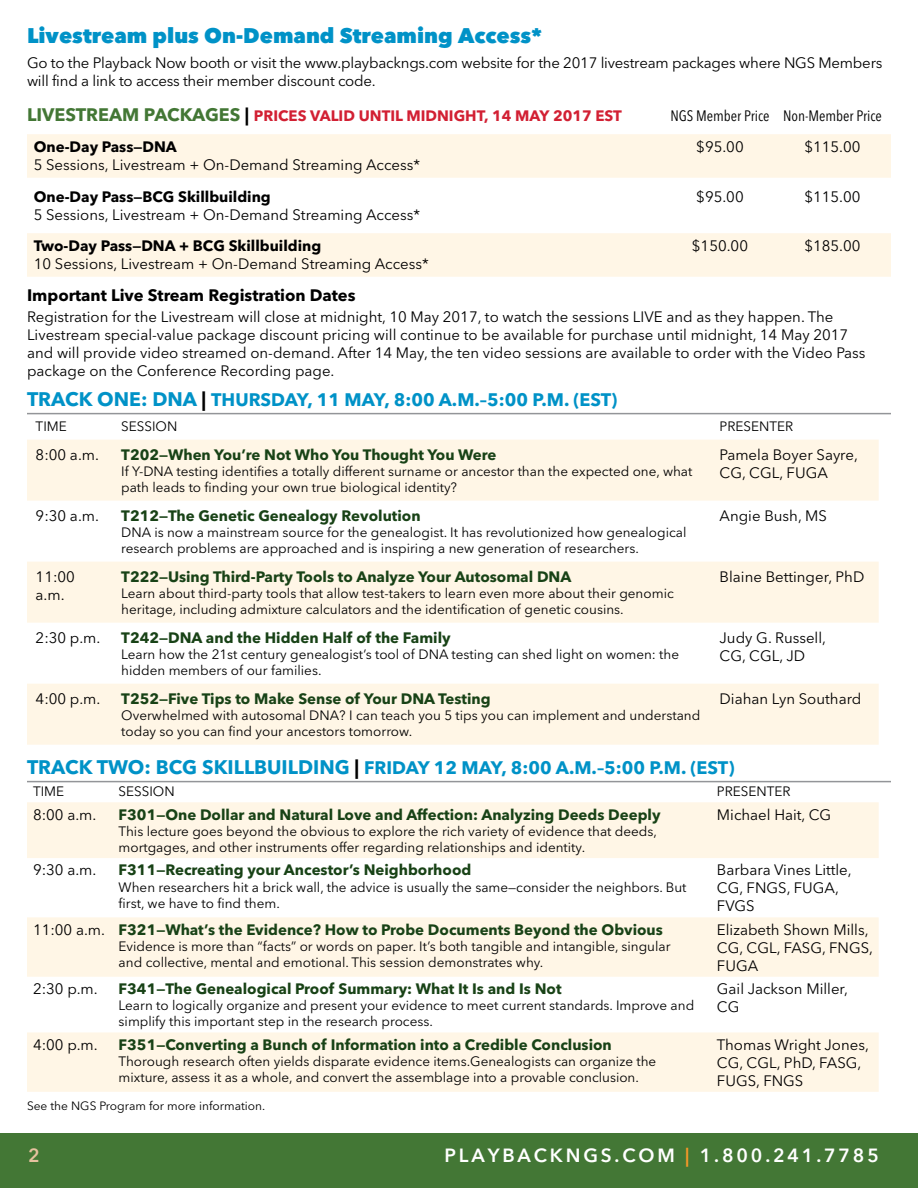
<style>
.page{position:relative;width:918px;height:1188px;background:#fff}
.page>*{position:absolute;margin:0;border:0;box-sizing:border-box;transform-origin:0 0}
.t1{font:800 21px "Avenir Next LT Pro";color:#0092c7}
.t2{font:600 18.9px "Avenir Next LT Pro";letter-spacing:.15em;color:#fff}
.t3{font:600 18.9px "Avenir Next LT Pro";color:#e6c29f}
.t4{font:700 18px "Avenir Next LT Pro";color:#0092c7}
.t5{font:700 16.5px "Avenir Next LT Pro";color:#000}
.t6{font:15px/18px "Avenir Next LT Pro";color:#000}
.t7{font:700 15px "Avenir Next LT Pro";color:#184216}
.t8{font:700 15px "Avenir Next LT Pro";color:#000}
.t9{font:700 15px "Avenir Next LT Pro";color:#d22033}
.t10{font:condensed 15px "Avenir Next LT Pro";color:#000}
.t11{font:13.5px/16.2px "Avenir Next LT Pro";color:#000}
.t12{font:12px "Avenir Next LT Pro";color:#000}
.s1{font-size:18px;color:#437735}
.s2{font-size:18px;color:#000}
.s3{font-size:19.5px}
.s4{font-size:19.5px;color:#000}
.s5{font-weight:400;color:#000}
.s6{color:#f89728}
</style>
<div class="page">
<div style="left:0;top:1133px;width:918px;height:55px;background:#437735"></div>
<div style="left:27px;top:134px;width:864px;height:44px;background:#fff6e6"></div>
<div style="left:27px;top:233px;width:864px;height:44px;background:#fff6e6"></div>
<hr style="left:27px;top:413px;width:864px;height:1px;background:#939598">
<hr style="left:27px;top:781px;width:864px;height:1px;background:#939598">
<svg style="left:27px;top:440px;width:852px;height:305px;fill:#fff6e6"></svg>
<svg style="left:27px;top:802px;width:852px;height:290px;fill:#fff6e6"></svg>
<h1 class="t1" style="left:27px;top:22px;width:517px">Livestream plus On-Demand Streaming Access*</h1>
<p class="t6" style="left:27px;top:53px;width:857px">Go to the Playback Now booth or visit the www.playbackngs.com website for the 2017 livestream packages where NGS Members will find a link to access their member discount code.</p>
<p class="t9" style="left:27px;top:106px;width:597px"><span class="s1">LIVESTREAM PACKAGES</span> <span class="s2">|</span> PRICES VALID UNTIL MIDNIGHT, 14 MAY 2017 EST</p>
<p class="t10" style="left:670px;top:106px;width:213px">NGS Member Price Non-Member Price</p>
<p class="t8" style="left:34px;top:138px;width:145px">One-Day Pass—DNA</p>
<p class="t6" style="left:696px;top:138px;width:49px">$95.00</p>
<p class="t6" style="left:804px;top:138px;width:58px">$115.00</p>
<p class="t6" style="left:34px;top:156px;width:388px">5 Sessions, Livestream + On-Demand Streaming Access*</p>
<p class="t8" style="left:34px;top:187px;width:239px">One-Day Pass—BCG Skillbuilding</p>
<p class="t6" style="left:696px;top:188px;width:49px">$95.00</p>
<p class="t6" style="left:804px;top:188px;width:58px">$115.00</p>
<p class="t6" style="left:34px;top:206px;width:388px">5 Sessions, Livestream + On-Demand Streaming Access*</p>
<p class="t8" style="left:34px;top:237px;width:289px">Two-Day Pass—DNA + BCG Skillbuilding</p>
<p class="t6" style="left:692px;top:237px;width:58px">$150.00</p>
<p class="t6" style="left:804px;top:237px;width:58px">$185.00</p>
<p class="t6" style="left:34px;top:255px;width:397px">10 Sessions, Livestream + On-Demand Streaming Access*</p>
<p class="t5" style="left:27px;top:285px;width:330px">Important Live Stream Registration Dates</p>
<p class="t6" style="left:27px;top:308px;width:840px">Registration for the Livestream will close at midnight, 10 May 2017, to watch the sessions LIVE and as they happen. The Livestream special-value package discount pricing will continue to be available for purchase until midnight, 14 May 2017 and will provide video streamed on-demand. After 14 May, the ten video sessions are available to order with the Video Pass package on the Conference Recording page.</p>
<h3 class="t4" style="left:27px;top:389px;width:592px"><span class="s3">TRACK ONE: DNA</span> <span class="s4">|</span> THURSDAY, 11 MAY, 8:00 A.M.–5:00 P.M. (EST)</h3>
<p class="t11" style="left:36px;top:418px;width:33px">TIME</p>
<p class="t11" style="left:121px;top:418px;width:58px">SESSION</p>
<p class="t11" style="left:720px;top:418px;width:75px">PRESENTER</p>
<p class="t6" style="left:36px;top:445px;width:65px">8:00 a.m.</p>
<p class="t7" style="left:121px;top:445px;width:377px">T202—When You’re Not Who You Thought You Were</p>
<p class="t11" style="left:121px;top:463px;width:573px">If Y-DNA testing identifies a totally different surname or ancestor than the expected one, what path leads to finding your own true biological identity?</p>
<p class="t6" style="left:720px;top:445px;width:140px">Pamela Boyer Sayre,<br>CG, CGL, FUGA</p>
<p class="t6" style="left:36px;top:506px;width:65px">9:30 a.m.</p>
<p class="t7" style="left:121px;top:506px;width:301px">T212—The Genetic Genealogy Revolution</p>
<p class="t11" style="left:121px;top:524px;width:567px">DNA is now a mainstream source for the genealogist. It has revolutionized how genealogical research problems are approached and is inspiring a new generation of researchers.</p>
<p class="t6" style="left:36px;top:567px;width:41px">11:00 a.m.</p>
<p class="t7" style="left:121px;top:567px;width:452px">T222—Using Third-Party Tools to Analyze Your Autosomal DNA</p>
<p class="t11" style="left:121px;top:585px;width:554px">Learn about third-party tools that allow test-takers to learn even more about their genomic heritage, including admixture calculators and the identification of genetic cousins.</p>
<p class="t6" style="left:36px;top:628px;width:66px">2:30 p.m.</p>
<p class="t7" style="left:121px;top:628px;width:331px">T242—DNA and the Hidden Half of the Family</p>
<p class="t11" style="left:121px;top:646px;width:559px">Learn how the 21st century genealogist’s tool of DNA testing can shed light on women: the hidden members of our families.</p>
<p class="t6" style="left:36px;top:689px;width:66px">4:00 p.m.</p>
<p class="t7" style="left:121px;top:689px;width:371px">T252—Five Tips to Make Sense of Your DNA Testing</p>
<p class="t11" style="left:121px;top:707px;width:581px">Overwhelmed with autosomal DNA? I can teach you 5 tips you can implement and understand today so you can find your ancestors tomorrow.</p>
<p class="t6" style="left:720px;top:506px;width:109px">Angie Bush, MS</p>
<p class="t6" style="left:720px;top:567px;width:146px">Blaine Bettinger, PhD</p>
<p class="t6" style="left:720px;top:628px;width:108px">Judy G. Russell,<br>CG, CGL, JD</p>
<p class="t6" style="left:720px;top:689px;width:143px">Diahan Lyn Southard</p>
<h3 class="t4" style="left:27px;top:757px;width:709px"><span class="s3">TRACK TWO: BCG SKILLBUILDING</span> <span class="s4">|</span> FRIDAY 12 MAY, 8:00 A.M.–5:00 P.M. (EST)</h3>
<p class="t11" style="left:33px;top:784px;width:33px">TIME</p>
<p class="t11" style="left:119px;top:784px;width:58px">SESSION</p>
<p class="t11" style="left:717px;top:784px;width:75px">PRESENTER</p>
<p class="t6" style="left:33px;top:805px;width:65px">8:00 a.m.</p>
<p class="t7" style="left:119px;top:805px;width:543px">F301—One Dollar and Natural Love and Affection: Analyzing Deeds Deeply</p>
<p class="t11" style="left:119px;top:823px;width:540px">This lecture goes beyond the obvious to explore the rich variety of evidence that deeds, mortgages, and other instruments offer regarding relationships and identity.</p>
<p class="t6" style="left:717px;top:805px;width:116px">Michael Hait, CG</p>
<p class="t6" style="left:33px;top:861px;width:65px">9:30 a.m.</p>
<p class="t7" style="left:119px;top:861px;width:354px">F311—Recreating your Ancestor’s Neighborhood</p>
<p class="t11" style="left:119px;top:879px;width:569px">When researchers hit a brick wall, the advice is usually the same—consider the neighbors. But first, we have to find them.</p>
<p class="t7" style="left:33px;top:920px;width:631px"><span class="s5">11:00 a.m.</span> F321—What’s the Evidence? How to Probe Documents Beyond the Obvious</p>
<p class="t11" style="left:119px;top:938px;width:553px">Evidence is more than “facts” or words on paper. It’s both tangible and intangible, singular and collective, mental and emotional. This session demonstrates why.</p>
<p class="t6" style="left:33px;top:980px;width:66px">2:30 p.m.</p>
<p class="t7" style="left:119px;top:980px;width:444px">F341—The Genealogical Proof Summary: What It Is and Is Not</p>
<p class="t11" style="left:119px;top:997px;width:577px">Learn to logically organize and present your evidence to meet current standards. Improve and simplify this important step in the research process.</p>
<p class="t6" style="left:33px;top:1036px;width:66px">4:00 p.m.</p>
<p class="t7" style="left:119px;top:1035px;width:495px">F351—Converting a Bunch of Information into a Credible Conclusion</p>
<p class="t11" style="left:119px;top:1053px;width:539px">Thorough research often yields disparate evidence items.Genealogists can organize the mixture, assess it as a whole, and convert the assemblage into a provable conclusion.</p>
<p class="t12" style="left:27px;top:1099px;width:240px">See the NGS Program for more information.</p>
<p class="t6" style="left:717px;top:861px;width:136px">Barbara Vines Little,<br>CG, FNGS, FUGA,<br>FVGS</p>
<p class="t6" style="left:717px;top:921px;width:158px">Elizabeth Shown Mills,<br>CG, CGL, FASG, FNGS,<br>FUGA</p>
<p class="t6" style="left:717px;top:980px;width:133px">Gail Jackson Miller,<br>CG</p>
<p class="t6" style="left:717px;top:1036px;width:153px">Thomas Wright Jones,<br>CG, CGL, PhD, FASG,<br>FUGS, FNGS</p>
<h2 class="t3" style="left:28px;top:1144px;width:13px">2</h2>
<h2 class="t2" style="left:445px;top:1144px;width:436px">PLAYBACKNGS.COM <span class="s6">|</span> 1.800.241.7785</h2>
</div>
